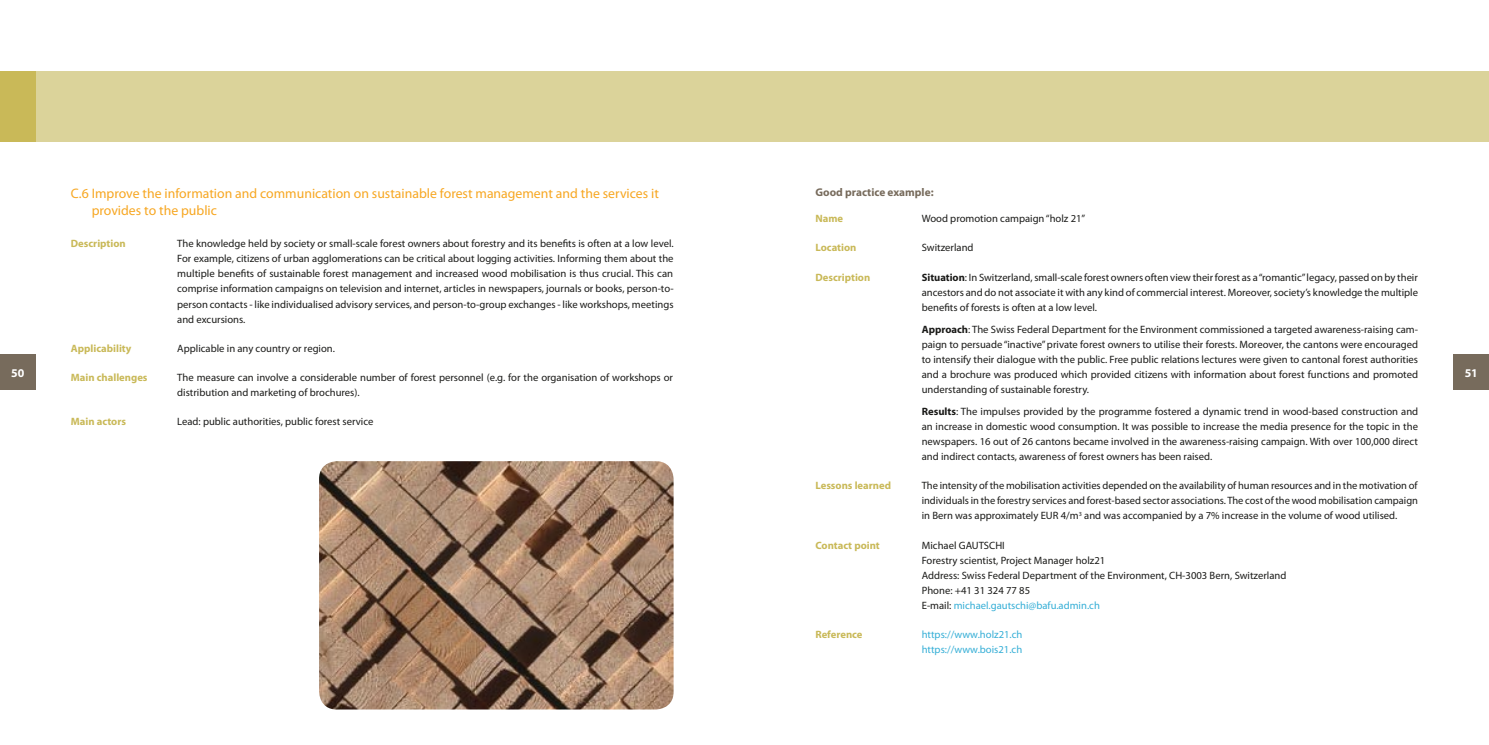
<style>
.page{position:relative;width:1489px;height:745px;background:#fff}
.page>*{position:absolute;margin:0;border:0;box-sizing:border-box;transform-origin:0 0}
.t1{font:13.75px/16.2px "Myriad Pro";color:#f7a722}
.t2{font:700 11.88px "Myriad Pro";color:#fff}
.t3{font:700 11.25px "Myriad Pro";color:#776b5c}
.t4{font:10.62px/15px "Myriad Pro";color:#1a1a18;text-align:justify}
.t5{font:700 10.62px "Myriad Pro";color:#c9b958}
.t6{font:10.62px/15px "Myriad Pro";color:#34aed6}
.s1{font-weight:700}
.s2{color:#34aed6}
</style>
<div class="page">
<div style="left:0;top:354px;width:35px;height:36px;background:#776b5c"></div>
<div style="left:1453px;top:354px;width:35px;height:36px;background:#776b5c"></div>
<div style="left:0;top:71px;width:1488px;height:71px;background:#dbd39a"></div>
<div style="left:0;top:71px;width:35px;height:71px;background:#c9b958"></div>
<img style="left:319px;top:461px;width:354px;height:248px">
<p class="t1" style="left:92px;top:185px;width:568px;text-indent:-21px">C.6 Improve the information and communication on sustainable forest management and the services it provides to the public</p>
<p class="t5" style="left:71px;top:237px;width:56px">Description</p>
<p class="t4" style="left:177px;top:236px;width:498px">The knowledge held by society or small-scale forest owners about forestry and its benefits is often at a low level.<br>For example, citizens of urban agglomerations can be critical about logging activities. Informing them about the multiple benefits of sustainable forest management and increased wood mobilisation is thus crucial. This can comprise information campaigns on television and internet, articles in newspapers, journals or books, person-to&shy;person contacts - like individualised advisory services, and person-to-group exchanges - like workshops, meetings and excursions.</p>
<p class="t5" style="left:71px;top:341px;width:62px">Applicability</p>
<p class="t4" style="left:177px;top:340px;width:159px">Applicable in any country or region.</p>
<p class="t5" style="left:71px;top:370px;width:78px">Main challenges</p>
<p class="t4" style="left:177px;top:369px;width:497px">The measure can involve a considerable number of forest personnel (e.g. for the organisation of workshops or distribution and marketing of brochures).</p>
<p class="t5" style="left:71px;top:414px;width:57px">Main actors</p>
<p class="t4" style="left:177px;top:414px;width:198px">Lead: public authorities, public forest service</p>
<p class="t3" style="left:815px;top:185px;width:120px">Good practice example:</p>
<p class="t5" style="left:815px;top:211px;width:29px">Name</p>
<p class="t4" style="left:921px;top:211px;width:165px">Wood promotion campaign “holz 21”</p>
<p class="t5" style="left:815px;top:241px;width:43px">Location</p>
<p class="t4" style="left:921px;top:240px;width:53px">Switzerland</p>
<p class="t5" style="left:815px;top:270px;width:56px">Description</p>
<p class="t4" style="left:921px;top:269px;width:498px"><span class="s1">Situation</span>: In Switzerland, small-scale forest owners often view their forest as a “romantic” legacy, passed on by their ancestors and do not associate it with any kind of commercial interest. Moreover, society’s knowledge the multiple benefits of forests is often at a low level.</p>
<p class="t4" style="left:921px;top:321px;width:498px"><span class="s1">Approach</span>: The Swiss Federal Department for the Environment commissioned a targeted awareness-raising cam&shy;paign to persuade “inactive” private forest owners to utilise their forests. Moreover, the cantons were encouraged to intensify their dialogue with the public. Free public relations lectures were given to cantonal forest authorities and a brochure was produced which provided citizens with information about forest functions and promoted understanding of sustainable forestry.</p>
<p class="t4" style="left:921px;top:403px;width:498px"><span class="s1">Results</span>: The impulses provided by the programme fostered a dynamic trend in wood-based construction and an increase in domestic wood consumption. It was possible to increase the media presence for the topic in the newspapers. 16 out of 26 cantons became involved in the awareness-raising campaign. With over 100,000 direct and indirect contacts, awareness of forest owners has been raised.</p>
<p class="t5" style="left:815px;top:478px;width:77px">Lessons learned</p>
<p class="t4" style="left:921px;top:478px;width:497px">The intensity of the mobilisation activities depended on the availability of human resources and in the motivation of individuals in the forestry services and forest-based sector associations. The cost of the wood mobilisation campaign in Bern was approximately EUR 4/m<sup>3</sup> and was accompanied by a 7% increase in the volume of wood utilised.</p>
<p class="t5" style="left:815px;top:537px;width:66px">Contact point</p>
<p class="t4" style="left:921px;top:537px;width:366px;text-align:left">Michael GAUTSCHI<br>Forestry scientist, Project Manager holz21<br>Address: Swiss Federal Department of the Environment, CH-3003 Bern, Switzerland Phone: +41 31 324 77 85<br>E-mail: <span class="s2">michael.gautschi@bafu.admin.ch</span></p>
<p class="t5" style="left:815px;top:627px;width:49px">Reference</p>
<p class="t6" style="left:921px;top:626px;width:102px">https://www.holz21.ch https://www.bois21.ch</p>
<p class="t2" style="left:11px;top:365px;width:15px">50</p>
<p class="t2" style="left:1464px;top:365px;width:14px">51</p>
</div>
